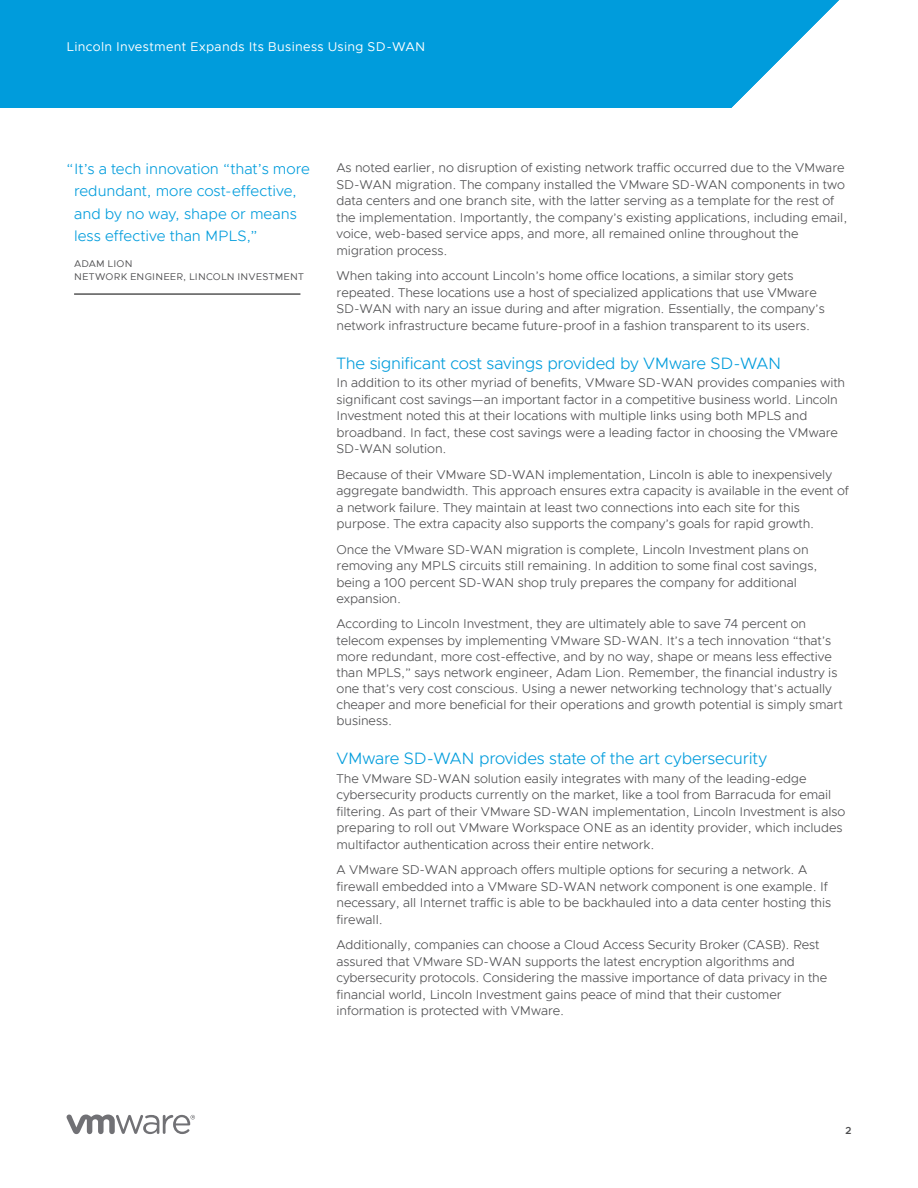
<style>
.page{position:relative;width:918px;height:1188px;background:#fff}
.page>*{position:absolute;margin:0;border:0;box-sizing:border-box;transform-origin:0 0}
.t1{font:300 16.5px "Metropolis";letter-spacing:-.01em;color:#009cdc}
.t2{font:300 15px/22.5px "Metropolis";letter-spacing:-.005em;color:#009cdc}
.t3{font:300 12.75px/16.5px "Metropolis";letter-spacing:-.005em;color:#4d4d4f}
.t4{font:12.75px "Metropolis";letter-spacing:.025em;color:#fff}
.t5{font:600 10.2px "Metropolis";color:#4d4d4f}
.t6{font:9.75px/12.8px "Metropolis";letter-spacing:.02em;color:#4d4d4f}
</style>
<div class="page">
<svg style="left:67px;top:1115px;width:128px;height:19px"></svg>
<div style="left:0;top:0;width:839px;height:108px;background:#009cdc"></div>
<hr style="left:74px;top:294px;width:226px;height:1px;background:#000">
<p class="t4" style="left:67px;top:39px;width:360px">Lincoln Investment Expands Its Business Using SD-WAN</p>
<p class="t2" style="left:74px;top:157px;width:237px;text-indent:-8px">“It’s a tech innovation “that’s more redundant, more cost-effective, and by no way, shape or means less effective than MPLS,”</p>
<p class="t6" style="left:74px;top:257px;width:231px">ADAM LION<br>NETWORK ENGINEER, LINCOLN INVESTMENT</p>
<p class="t3" style="left:337px;top:159px;width:512px">As noted earlier, no disruption of existing network traffic occurred due to the VMware SD-WAN migration. The company installed the VMware SD-WAN components in two data centers and one branch site, with the latter serving as a template for the rest of the implementation. Importantly, the company’s existing applications, including email, voice, web-based service apps, and more, all remained online throughout the migration process.</p>
<p class="t3" style="left:337px;top:267px;width:490px">When taking into account Lincoln’s home office locations, a similar story gets repeated. These locations use a host of specialized applications that use VMware SD-WAN with nary an issue during and after migration. Essentially, the company’s network infrastructure became future-proof in a fashion transparent to its users.</p>
<p class="t1" style="left:337px;top:353px;width:446px">The significant cost savings provided by VMware SD-WAN</p>
<p class="t3" style="left:337px;top:375px;width:510px">In addition to its other myriad of benefits, VMware SD-WAN provides companies with significant cost savings—an important factor in a competitive business world. Lincoln Investment noted this at their locations with multiple links using both MPLS and broadband. In fact, these cost savings were a leading factor in choosing the VMware SD-WAN solution.</p>
<p class="t3" style="left:337px;top:466px;width:514px">Because of their VMware SD-WAN implementation, Lincoln is able to inexpensively aggregate bandwidth. This approach ensures extra capacity is available in the event of a network failure. They maintain at least two connections into each site for this purpose. The extra capacity also supports the company’s goals for rapid growth.</p>
<p class="t3" style="left:337px;top:541px;width:482px">Once the VMware SD-WAN migration is complete, Lincoln Investment plans on removing any MPLS circuits still remaining. In addition to some final cost savings, being a 100 percent SD-WAN shop truly prepares the company for additional expansion.</p>
<p class="t3" style="left:337px;top:616px;width:508px">According to Lincoln Investment, they are ultimately able to save 74 percent on telecom expenses by implementing VMware SD-WAN. It’s a tech innovation “that’s more redundant, more cost-effective, and by no way, shape or means less effective than MPLS,” says network engineer, Adam Lion. Remember, the financial industry is one that’s very cost conscious. Using a newer networking technology that’s actually cheaper and more beneficial for their operations and growth potential is simply smart business.</p>
<p class="t1" style="left:337px;top:748px;width:432px">VMware SD-WAN provides state of the art cybersecurity</p>
<p class="t3" style="left:337px;top:770px;width:510px">The VMware SD-WAN solution easily integrates with many of the leading-edge cybersecurity products currently on the market, like a tool from Barracuda for email filtering. As part of their VMware SD-WAN implementation, Lincoln Investment is also preparing to roll out VMware Workspace ONE as an identity provider, which includes multifactor authentication across their entire network.</p>
<p class="t3" style="left:337px;top:862px;width:496px">A VMware SD-WAN approach offers multiple options for securing a network. A firewall embedded into a VMware SD-WAN network component is one example. If necessary, all Internet traffic is able to be backhauled into a data center hosting this firewall.</p>
<p class="t3" style="left:337px;top:937px;width:492px">Additionally, companies can choose a Cloud Access Security Broker (CASB). Rest assured that VMware SD-WAN supports the latest encryption algorithms and cybersecurity protocols. Considering the massive importance of data privacy in the financial world, Lincoln Investment gains peace of mind that their customer information is protected with VMware.</p>
<p class="t5" style="left:845px;top:1124px;width:8px">2</p>
</div>
